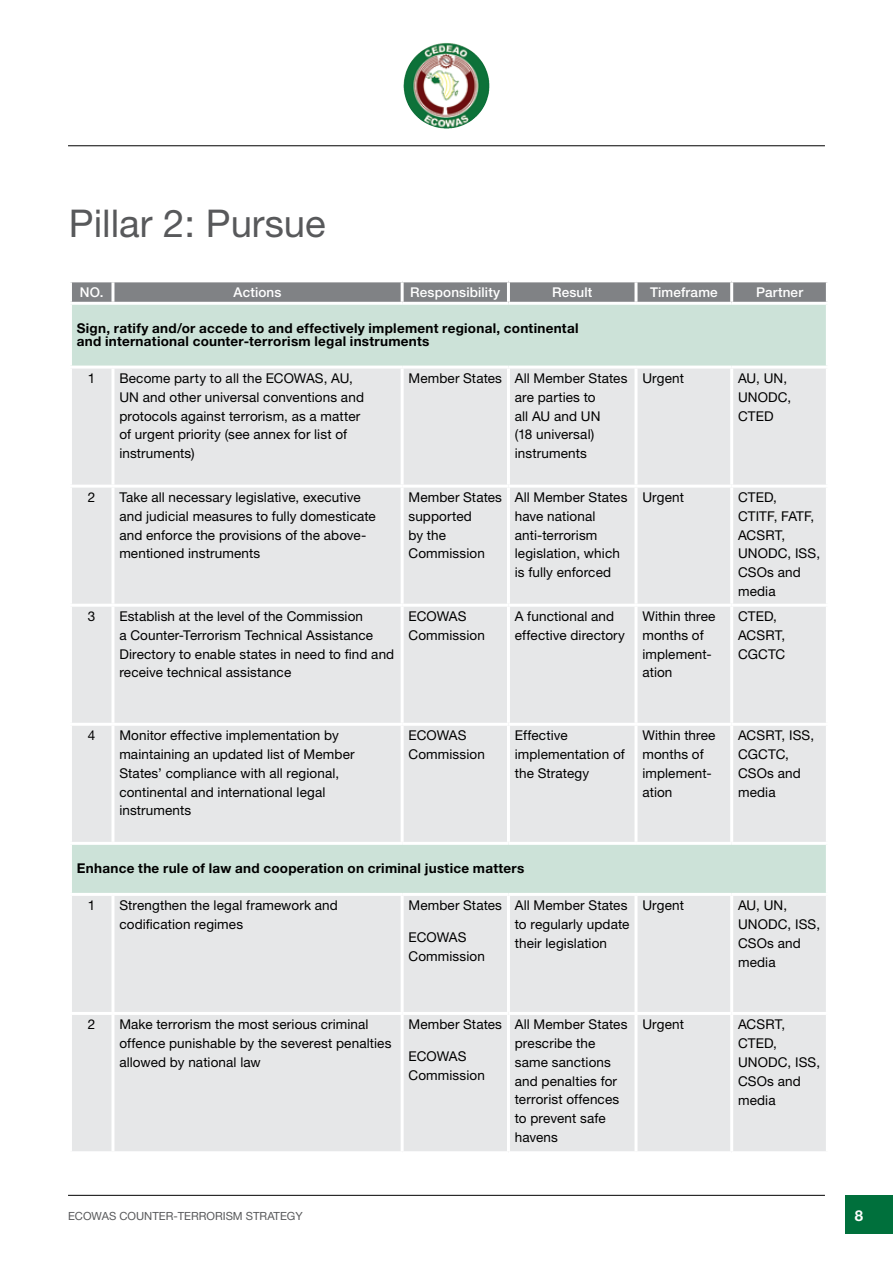
<style>
.page{position:relative;width:893px;height:1263px;background:#fff}
.page>*{position:absolute;margin:0;border:0;box-sizing:border-box;transform-origin:0 0}
.t1{font:38.25px "Helvetica Neue LT Std";color:#58595b}
.t2{font:700 15px "Helvetica Neue LT Std";color:#fff}
.t3{font:13.5px/18.8px "Helvetica Neue LT Std";letter-spacing:.01em;color:#000}
.t4{font:700 13.5px/13.5px "Helvetica Neue LT Std";letter-spacing:.02em;color:#000}
.t5{font:500 13.5px "Helvetica Neue LT Std";letter-spacing:.01em;color:#fff}
.t6{font:11.25px "Helvetica Neue LT Std";color:#58595b}
</style>
<div class="page">
<div style="left:845px;top:1195px;width:48px;height:38px;background:#00703c"></div>
<hr style="left:68px;top:1195px;width:757px;height:1px;background:#000">
<hr style="left:68px;top:145px;width:757px;height:1px;background:#000">
<img style="left:403px;top:43px;width:41px;height:73px">
<svg style="left:72px;top:282px;width:754px;height:20px;background:#848588"></svg>
<div style="left:72px;top:305px;width:754px;height:61px;background:#cce2d8"></div>
<div style="left:72px;top:369px;width:754px;height:782px;background:#e6e7e8"></div>
<hr style="left:111px;top:282px;width:3px;height:20px;background:#fff">
<hr style="left:401px;top:282px;width:3px;height:20px;background:#fff">
<hr style="left:507px;top:282px;width:3px;height:20px;background:#fff">
<hr style="left:634px;top:282px;width:3px;height:20px;background:#fff">
<hr style="left:730px;top:282px;width:3px;height:20px;background:#fff">
<hr style="left:111px;top:369px;width:3px;height:116px;background:#fff">
<hr style="left:401px;top:369px;width:3px;height:116px;background:#fff">
<hr style="left:507px;top:369px;width:3px;height:116px;background:#fff">
<hr style="left:634px;top:369px;width:3px;height:116px;background:#fff">
<hr style="left:730px;top:369px;width:3px;height:116px;background:#fff">
<hr style="left:69px;top:485px;width:44px;height:3px;background:#fff">
<hr style="left:113px;top:485px;width:289px;height:3px;background:#fff">
<hr style="left:111px;top:488px;width:3px;height:116px;background:#fff">
<hr style="left:402px;top:485px;width:106px;height:3px;background:#fff">
<hr style="left:401px;top:488px;width:3px;height:116px;background:#fff">
<hr style="left:508px;top:485px;width:128px;height:3px;background:#fff">
<hr style="left:507px;top:488px;width:3px;height:116px;background:#fff">
<hr style="left:636px;top:485px;width:96px;height:3px;background:#fff">
<hr style="left:634px;top:488px;width:3px;height:116px;background:#fff">
<hr style="left:732px;top:485px;width:97px;height:3px;background:#fff">
<hr style="left:730px;top:488px;width:3px;height:116px;background:#fff">
<hr style="left:69px;top:604px;width:44px;height:3px;background:#fff">
<hr style="left:113px;top:604px;width:289px;height:3px;background:#fff">
<hr style="left:111px;top:607px;width:3px;height:116px;background:#fff">
<hr style="left:402px;top:604px;width:106px;height:3px;background:#fff">
<hr style="left:401px;top:607px;width:3px;height:116px;background:#fff">
<hr style="left:508px;top:604px;width:128px;height:3px;background:#fff">
<hr style="left:507px;top:607px;width:3px;height:116px;background:#fff">
<hr style="left:636px;top:604px;width:96px;height:3px;background:#fff">
<hr style="left:634px;top:607px;width:3px;height:116px;background:#fff">
<hr style="left:732px;top:604px;width:97px;height:3px;background:#fff">
<hr style="left:730px;top:607px;width:3px;height:116px;background:#fff">
<hr style="left:69px;top:723px;width:44px;height:3px;background:#fff">
<hr style="left:113px;top:723px;width:289px;height:3px;background:#fff">
<hr style="left:111px;top:726px;width:3px;height:116px;background:#fff">
<hr style="left:402px;top:723px;width:106px;height:3px;background:#fff">
<hr style="left:401px;top:726px;width:3px;height:116px;background:#fff">
<hr style="left:508px;top:723px;width:128px;height:3px;background:#fff">
<hr style="left:507px;top:726px;width:3px;height:116px;background:#fff">
<hr style="left:636px;top:723px;width:96px;height:3px;background:#fff">
<hr style="left:634px;top:726px;width:3px;height:116px;background:#fff">
<hr style="left:732px;top:723px;width:97px;height:3px;background:#fff">
<hr style="left:730px;top:726px;width:3px;height:116px;background:#fff">
<hr style="left:69px;top:842px;width:44px;height:3px;background:#fff">
<hr style="left:113px;top:842px;width:289px;height:3px;background:#fff">
<hr style="left:402px;top:842px;width:106px;height:3px;background:#fff">
<hr style="left:508px;top:842px;width:128px;height:3px;background:#fff">
<hr style="left:636px;top:842px;width:96px;height:3px;background:#fff">
<hr style="left:732px;top:842px;width:97px;height:3px;background:#fff">
<hr style="left:69px;top:893px;width:44px;height:3px;background:#fff">
<hr style="left:113px;top:893px;width:289px;height:3px;background:#fff">
<hr style="left:111px;top:896px;width:3px;height:116px;background:#fff">
<hr style="left:402px;top:893px;width:106px;height:3px;background:#fff">
<hr style="left:401px;top:896px;width:3px;height:116px;background:#fff">
<hr style="left:508px;top:893px;width:128px;height:3px;background:#fff">
<hr style="left:507px;top:896px;width:3px;height:116px;background:#fff">
<hr style="left:636px;top:893px;width:96px;height:3px;background:#fff">
<hr style="left:634px;top:896px;width:3px;height:116px;background:#fff">
<hr style="left:732px;top:893px;width:97px;height:3px;background:#fff">
<hr style="left:730px;top:896px;width:3px;height:116px;background:#fff">
<hr style="left:69px;top:1012px;width:44px;height:3px;background:#fff">
<hr style="left:113px;top:1012px;width:289px;height:3px;background:#fff">
<hr style="left:111px;top:1015px;width:3px;height:136px;background:#fff">
<hr style="left:402px;top:1012px;width:106px;height:3px;background:#fff">
<hr style="left:401px;top:1015px;width:3px;height:136px;background:#fff">
<hr style="left:508px;top:1012px;width:128px;height:3px;background:#fff">
<hr style="left:507px;top:1015px;width:3px;height:136px;background:#fff">
<hr style="left:636px;top:1012px;width:96px;height:3px;background:#fff">
<hr style="left:634px;top:1015px;width:3px;height:136px;background:#fff">
<hr style="left:732px;top:1012px;width:97px;height:3px;background:#fff">
<hr style="left:730px;top:1015px;width:3px;height:136px;background:#fff">
<h1 class="t1" style="left:69px;top:201px;width:258px">Pillar 2: Pursue</h1>
<p class="t5" style="left:80px;top:284px;width:25px">NO.</p>
<p class="t5" style="left:234px;top:284px;width:49px">Actions</p>
<p class="t5" style="left:410px;top:284px;width:91px">Responsibility</p>
<p class="t5" style="left:552px;top:284px;width:42px">Result</p>
<p class="t5" style="left:650px;top:284px;width:69px">Timeframe</p>
<p class="t5" style="left:756px;top:284px;width:49px">Partner</p>
<p class="t4" style="left:77px;top:321px;width:503px">Sign, ratify and/or accede to and effectively implement regional, continental and international counter-terrorism legal instruments</p>
<p class="t3" style="left:88px;top:369px;width:9px">1</p>
<p class="t3" style="left:119px;top:369px;width:246px">Become party to all the ECOWAS, AU, UN and other universal conventions and protocols against terrorism, as a matter of urgent priority (see annex for list of instruments)</p>
<p class="t3" style="left:515px;top:369px;width:114px;text-indent:-106px">M ember States All M ember States are parties to<br>all AU and UN<br>(18 universal) instruments</p>
<p class="t3" style="left:642px;top:369px;width:43px">Urgent</p>
<p class="t3" style="left:738px;top:369px;width:55px">AU, UN,<br>UNODC,<br>CTED</p>
<p class="t3" style="left:88px;top:488px;width:9px">2</p>
<p class="t3" style="left:119px;top:488px;width:258px">Take all necessary legislative, executive and judicial measures to fully domesticate and enforce the provisions of the above&shy;mentioned instruments</p>
<p class="t3" style="left:408px;top:488px;width:95px">M ember States supported<br>by the<br>Commission</p>
<p class="t3" style="left:515px;top:488px;width:114px">All M ember States have national anti-terrorism legislation, which is fully enforced</p>
<p class="t3" style="left:642px;top:488px;width:43px">Urgent</p>
<p class="t3" style="left:738px;top:488px;width:84px">CTED,<br>CTIT F, FATF,<br>ACSRT,<br>UNODC, ISS,<br>CSOs and media</p>
<p class="t3" style="left:88px;top:607px;width:9px">3</p>
<p class="t3" style="left:119px;top:607px;width:276px">Establish at the level of the Commission<br>a Counter-Terrorism Technical Assistance Directory to enable states in need to find and receive technical assistance</p>
<p class="t3" style="left:408px;top:607px;width:78px">ECOWAS<br>Commission</p>
<p class="t3" style="left:515px;top:607px;width:112px">A functional and effective directory</p>
<p class="t3" style="left:642px;top:607px;width:75px">Within three months of implement&shy;ation</p>
<p class="t3" style="left:738px;top:607px;width:49px">CTED,<br>ACSRT,<br>CGCTC</p>
<p class="t3" style="left:88px;top:726px;width:9px">4</p>
<p class="t3" style="left:119px;top:726px;width:237px">Monitor effective implementation by maintaining an updated list of Member States’ compliance with all regional, continental and international legal instruments</p>
<p class="t3" style="left:408px;top:726px;width:78px">ECOWAS<br>Commission</p>
<p class="t3" style="left:515px;top:726px;width:112px">Effective implementation of the Strategy</p>
<p class="t3" style="left:642px;top:726px;width:75px">Within three months of implement&shy;ation</p>
<p class="t3" style="left:738px;top:726px;width:78px">ACSRT, I SS,<br>CGCTC,<br>CSOs and media</p>
<p class="t4" style="left:77px;top:861px;width:449px">Enhance the rule of law and cooperation on criminal justice matters</p>
<p class="t3" style="left:88px;top:896px;width:9px">1</p>
<p class="t3" style="left:119px;top:896px;width:220px">Strengthen the legal framework and codification regimes</p>
<p class="t3" style="left:408px;top:896px;width:95px">M ember States</p>
<p class="t3" style="left:408px;top:927px;width:78px">ECOWAS<br>Commission</p>
<p class="t3" style="left:515px;top:896px;width:116px">All M ember States to regularly update their legislation</p>
<p class="t3" style="left:642px;top:896px;width:43px">Urgent</p>
<p class="t3" style="left:738px;top:896px;width:84px">AU, UN,<br>UNODC, ISS,<br>CSOs and media</p>
<p class="t3" style="left:88px;top:1015px;width:9px">2</p>
<p class="t3" style="left:119px;top:1015px;width:274px">Make terrorism the most serious criminal offence punishable by the severest penalties allowed by national law</p>
<p class="t3" style="left:408px;top:1015px;width:95px">M ember States</p>
<p class="t3" style="left:408px;top:1046px;width:78px">ECOWAS<br>Commission</p>
<p class="t3" style="left:515px;top:1015px;width:114px">All M ember States prescribe the same sanctions and penalties for terrorist offences to prevent safe havens</p>
<p class="t3" style="left:642px;top:1015px;width:43px">Urgent</p>
<p class="t3" style="left:738px;top:1015px;width:84px">ACSRT,<br>CTED,<br>UNODC, ISS,<br>CSOs and media</p>
<p class="t6" style="left:68px;top:1210px;width:236px">ECOWAS Co unter-Te rro rism Strategy</p>
<p class="t2" style="left:855px;top:1206px;width:10px">8</p>
</div>
